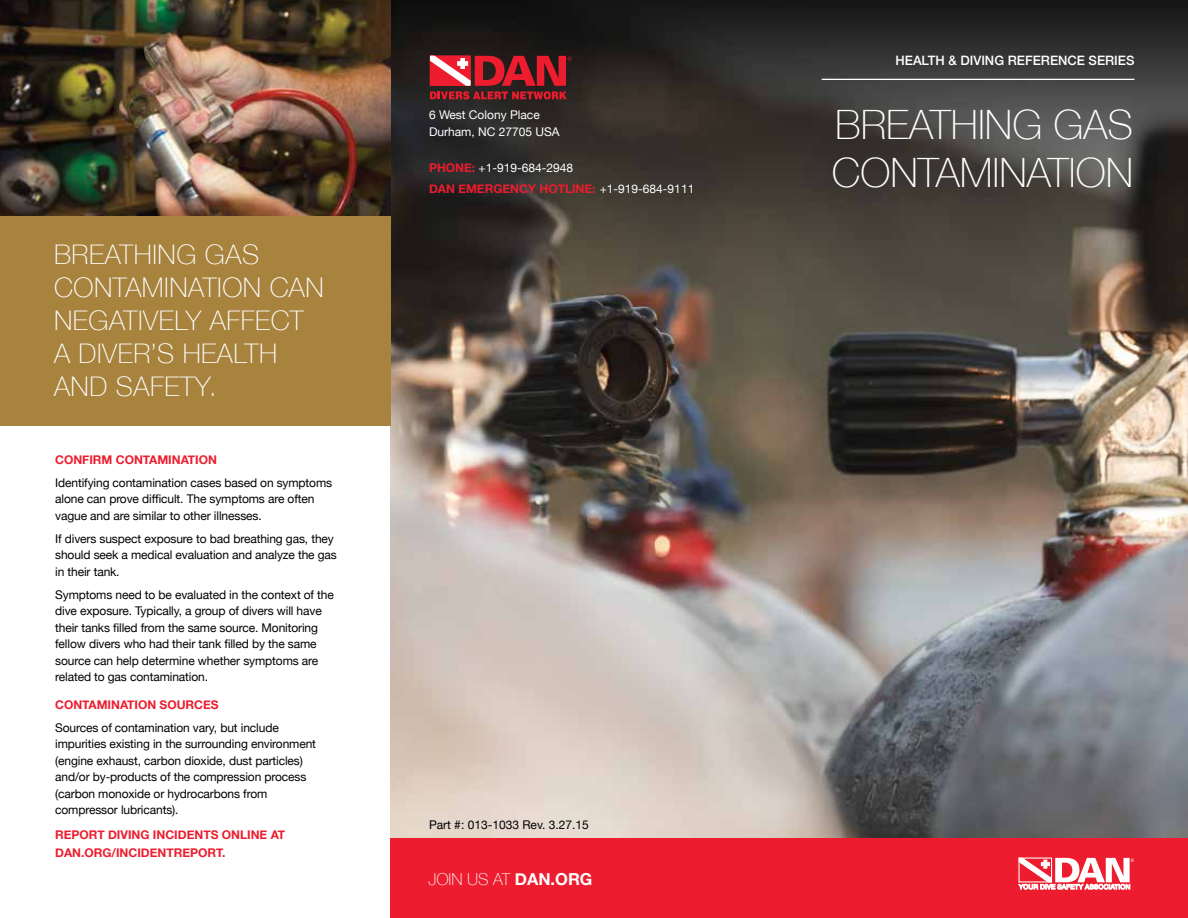
<style>
.page{position:relative;width:1188px;height:918px;background:#fff}
.page>*{position:absolute;margin:0;border:0;box-sizing:border-box;transform-origin:0 0}
.t1{font:100 40.5px/48.6px "Helvetica Neue";color:#fff}
.t2{font:100 27px/33px "Helvetica Neue";letter-spacing:.02em;color:#fff}
.t3{font:100 16.5px "Helvetica Neue";color:#fff}
.t4{font:500 12.9px "Helvetica Neue";color:#fff}
.t5{font:12px/16.5px "Helvetica Neue";letter-spacing:-.01em;color:#000}
.t6{font:700 12px "Helvetica Neue";color:#ed1c2e}
.t7{font:12px/16.5px "Helvetica Neue";color:#fff}
.s1{font-weight:700;color:#ed1c2e}
.s2{font-weight:700}
</style>
<div class="page">
<img style="left:391px;top:0;width:797px;height:839px">
<hr style="left:822px;top:79px;width:312px;height:1px;background:#fff">
<div style="left:391px;top:839px;width:797px;height:79px;background:#ed1c2e"></div>
<div style="left:0;top:214px;width:391px;height:211px;background:#a8833e"></div>
<svg style="left:1018px;top:858px;width:116px;height:31px"></svg>
<img style="left:0;top:0;width:391px;height:216px">
<svg style="left:430px;top:56px;width:141px;height:43px;background:#9d2c35"></svg>
<h2 class="t2" style="left:54px;top:237px;width:271px">BREATHING GAS<br>CONTAMINATION CAN<br>NEGATIVELY AFFECT<br>A DIVER’S HEALTH<br>AND SAFETY.</h2>
<p class="t6" style="left:55px;top:450px;width:163px">CONFIRM CONTAMINATION</p>
<p class="t5" style="left:55px;top:475px;width:278px">Identifying contamination cases based on symptoms alone can prove difficult. The symptoms are often vague and are similar to other illnesses.</p>
<p class="t5" style="left:55px;top:531px;width:283px">If divers suspect exposure to bad breathing gas, they should seek a medical evaluation and analyze the gas in their tank.</p>
<p class="t5" style="left:55px;top:587px;width:280px">Symptoms need to be evaluated in the context of the dive exposure. Typically, a group of divers will have their tanks filled from the same source. Monitoring fellow divers who had their tank filled by the same source can help determine whether symptoms are related to gas contamination.</p>
<p class="t6" style="left:55px;top:695px;width:165px">CONTAMINATION SOURCES</p>
<p class="t5" style="left:55px;top:720px;width:262px">Sources of contamination vary, but include impurities existing in the surrounding environment (engine exhaust, carbon dioxide, dust particles) and/or by-products of the compression process (carbon monoxide or hydrocarbons from compressor lubricants).</p>
<p class="t6" style="left:55px;top:825px;width:34px">REPORT</p>
<p class="t6" style="left:108px;top:825px;width:52px">DIVING INCI</p>
<p class="t6" style="left:178px;top:825px;width:18px">DENTS</p>
<p class="t6" style="left:222px;top:825px;width:33px">ONLINE</p>
<p class="t6" style="left:271px;top:825px;width:9px">AT</p>
<p class="t6" style="left:55px;top:843px;width:104px">DAN.ORG/INCI DENT</p>
<p class="t6" style="left:174px;top:843px;width:34px">REPORT</p>
<p class="t6" style="left:222px;top:843px;width:5px">.</p>
<p class="t7" style="left:429px;top:108px;width:132px">6 West Colony Place<br>Durham, NC 27705 USA</p>
<p class="t6" style="left:429px;top:158px;width:27px">PHONE</p>
<p class="t7" style="left:429px;top:158px;width:146px;line-height:21px;text-indent:43px"><span class="s1">:</span> +1-919-684-2948<br><span class="s1">DAN EMER</span></p>
<p class="t6" style="left:493px;top:179px;width:19px">GENC</p>
<p class="t6" style="left:528px;top:179px;width:21px">Y HOT</p>
<p class="t7" style="left:565px;top:181px;width:131px"><span class="s1">LINE:</span> +1-919-684-9111</p>
<p class="t5" style="left:429px;top:818px;width:161px">Part #: 013-1033 Rev. 3.27.15</p>
<h3 class="t3" style="left:428px;top:867px;width:166px">JOIN US AT <span class="s2">DAN .ORG</span></h3>
<p class="t4" style="left:895px;top:50px;width:240px">HEALTH &amp; DIVING REFERENCE SERIES</p>
<h1 class="t1" style="left:832px;top:99px;width:303px">BREATHING GAS<br>CONTAMINATION</h1>
</div>
